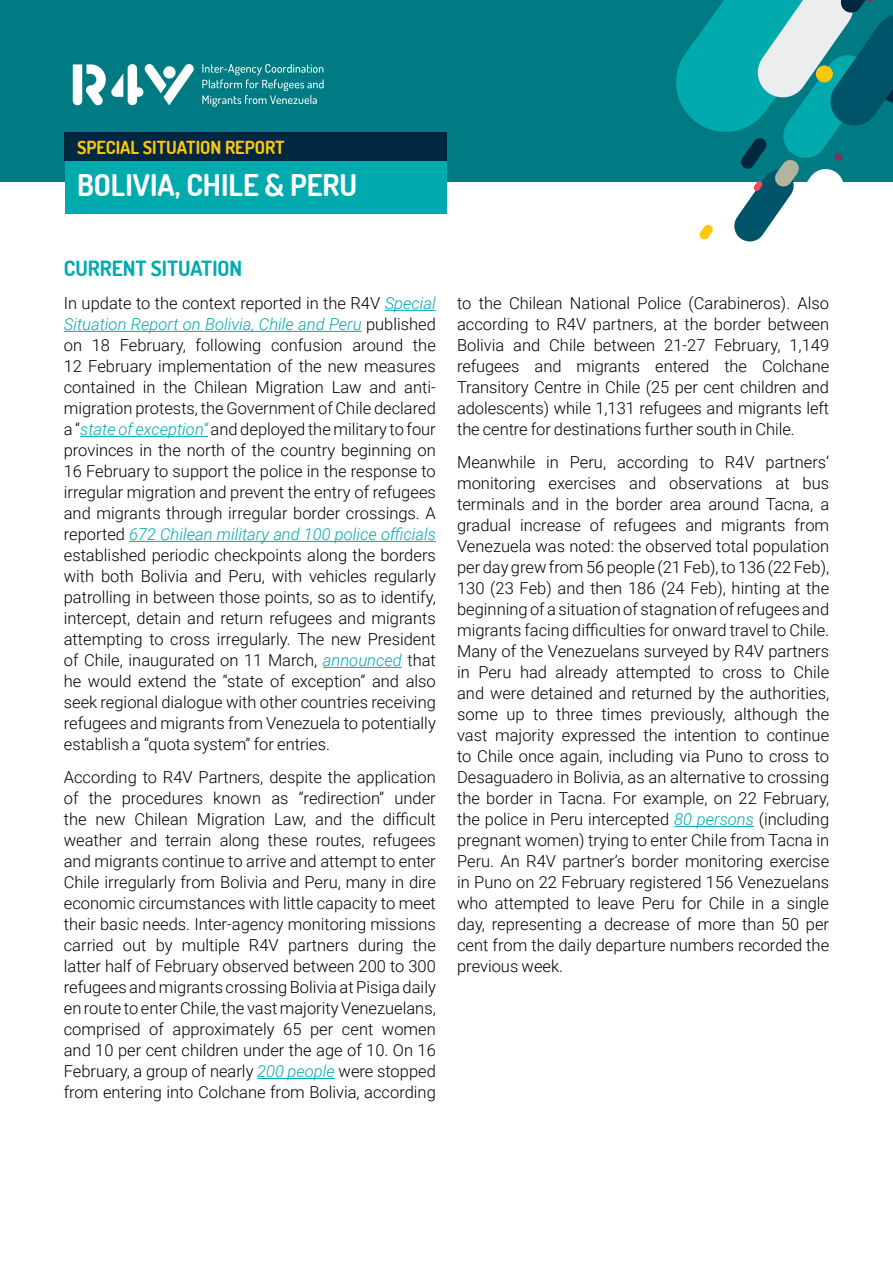
<style>
.page{position:relative;width:893px;height:1263px;background:#fff}
.page>*{position:absolute;margin:0;border:0;box-sizing:border-box;transform-origin:0 0}
.t1{font:700 29.85px "Dosis";color:#fff}
.t2{font:700 21px "Dosis";color:#00aaad}
.t3{font:700 18px "Dosis";color:#ffc709}
.t4{font:300 16.5px/21px "Roboto";color:#000;text-align:justify}
.s1{font-style:italic;color:#00aaad}
</style>
<div class="page">
<div style="left:0;top:0;width:893px;height:181px;background:#007b83"></div>
<svg style="left:676px;top:0;width:217px;height:241px"></svg>
<div style="left:816px;top:65px;width:17px;height:17px;background:#ffc709;border-radius:50%"></div>
<div style="left:835px;top:153px;width:7px;height:8px;background:#8b2c5e;border-radius:50%"></div>
<div style="left:65px;top:160px;width:381px;height:54px;background:#00aaad"></div>
<svg style="left:73px;top:64px;width:121px;height:41px"></svg>
<svg style="left:202px;top:64px;width:122px;height:43px"></svg>
<div style="left:64px;top:132px;width:382px;height:28px;background:#02283f"></div>
<hr style="left:385px;top:310px;width:51px;height:1px;background:#00aaad">
<hr style="left:64px;top:331px;width:298px;height:1px;background:#00aaad">
<hr style="left:80px;top:436px;width:128px;height:1px;background:#00aaad">
<hr style="left:129px;top:541px;width:307px;height:1px;background:#00aaad">
<hr style="left:323px;top:667px;width:79px;height:1px;background:#00aaad">
<hr style="left:257px;top:1078px;width:78px;height:1px;background:#00aaad">
<hr style="left:674px;top:826px;width:80px;height:1px;background:#00aaad">
<p class="t3" style="left:77px;top:136px;width:209px">SPECIAL SITUATION REPORT</p>
<h1 class="t1" style="left:77px;top:166px;width:282px">BOLIVIA, CHILE &amp; PERU</h1>
<p class="t2" style="left:64px;top:254px;width:180px">CURRENT SITUATION</p>
<p class="t4" style="left:64px;top:292px;width:374px">In update to the context reported in the R4V <span class="s1">Special Situation Report on Bolivia, Chile and Peru</span> published on 18 February, following confusion around the 12 February implementation of the new measures contained in the Chilean Migration Law and anti&shy;migration protests, the Government of Chile declared a “<span class="s1">state of exception”</span> and deployed the military to four provinces in the north of the country beginning on 16 February to support the police in the response to irregular migration and prevent the entry of refugees and migrants through irregular border crossings. A reported <span class="s1">672 Chilean military and 100 police officials </span>established periodic checkpoints along the borders with both Bolivia and Peru, with vehicles regularly patrolling in between those points, so as to identify, intercept, detain and return refugees and migrants attempting to cross irregularly. The new President of Chile, inaugurated on 11 March, <span class="s1">announced</span> that he would extend the “state of exception” and also seek regional dialogue with other countries receiving refugees and migrants from Venezuela to potentially establish a “quota system” for entries.</p>
<p class="t4" style="left:64px;top:766px;width:374px">According to R4V Partners, despite the application of the procedures known as “redirection” under the new Chilean Migration Law, and the difficult weather and terrain along these routes, refugees and migrants continue to arrive and attempt to enter Chile irregularly from Bolivia and Peru, many in dire economic circumstances with little capacity to meet their basic needs. Inter-agency monitoring missions carried out by multiple R4V partners during the latter half of February observed between 200 to 300 refugees and migrants crossing Bolivia at Pisiga daily en route to enter Chile, the vast majority Venezuelans, comprised of approximately 65 per cent women and 10 per cent children under the age of 10. On 16<br>February, a group of nearly <span class="s1">200 people</span> were stopped from entering into Colchane from Bolivia, according</p>
<p class="t4" style="left:457px;top:292px;width:374px">to the Chilean National Police (Carabineros). Also according to R4V partners, at the border between Bolivia and Chile between 21-27 February, 1,149 refugees and migrants entered the Colchane Transitory Centre in Chile (25 per cent children and adolescents) while 1,131 refugees and migrants left the centre for destinations further south in Chile.</p>
<p class="t4" style="left:457px;top:451px;width:374px">Meanwhile in Peru, according to R4V partners’ monitoring exercises and observations at bus terminals and in the border area around Tacna, a gradual increase of refugees and migrants from Venezuela was noted: the observed total population per day grew from 56 people (21 Feb), to 136 (22 Feb), 130 (23 Feb) and then 186 (24 Feb), hinting at the beginning of a situation of stagnation of refugees and migrants facing difficulties for onward travel to Chile.<br>Many of the Venezuelans surveyed by R4V partners in Peru had already attempted to cross to Chile and were detained and returned by the authorities, some up to three times previously, although the vast majority expressed the intention to continue to Chile once again, including via Puno to cross to Desaguadero in Bolivia, as an alternative to crossing the border in Tacna. For example, on 22 February, the police in Peru intercepted <span class="s1">80 persons</span> (including pregnant women) trying to enter Chile from Tacna in Peru. An R4V partner’s border monitoring exercise in Puno on 22 February registered 156 Venezuelans who attempted to leave Peru for Chile in a single day, representing a decrease of more than 50 per cent from the daily departure numbers recorded the previous week.</p>
</div>
